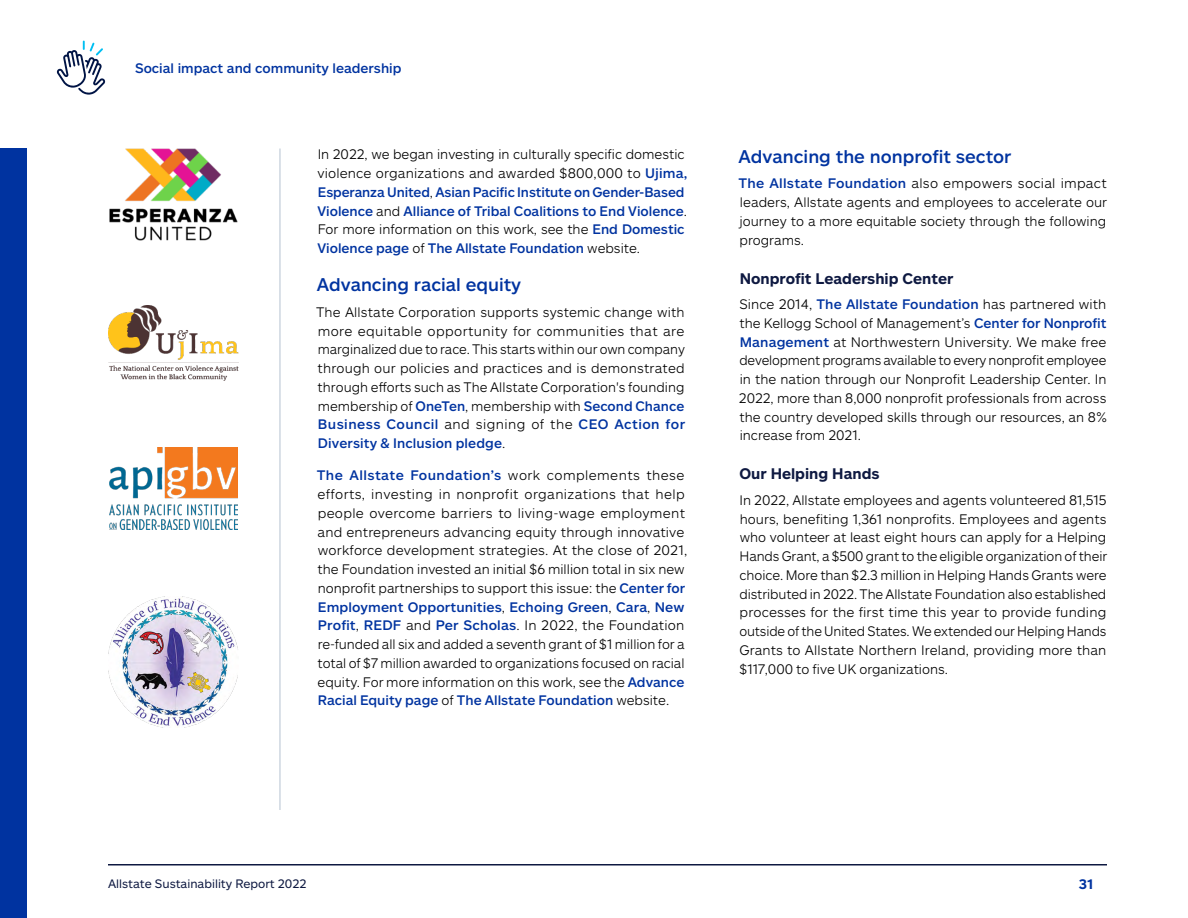
<style>
.page{position:relative;width:1188px;height:918px;background:#fff}
.page>*{position:absolute;margin:0;border:0;box-sizing:border-box;transform-origin:0 0}
.t1{font:500 18px "Allstate Sans";color:#0033a0}
.t2{font:700 15px "Allstate Sans";color:#0e1941}
.t3{font:300 13.5px/18.8px "Allstate Sans";color:#000;text-align:justify}
.t4{font:500 13.5px/18.8px "Allstate Sans";color:#0033a0}
.t5{font:700 13.5px "Allstate Sans";color:#0033a0}
.t6{font:12px "Allstate Sans";color:#0e1941}
.s1{font-weight:300;color:#000}
.s2{font-weight:500;color:#0033a0}
</style>
<div class="page">
<hr style="left:108px;top:864px;width:999px;height:2px;background:#0e1941">
<div style="left:0;top:148px;width:27px;height:770px;background:#0033a0"></div>
<hr style="left:279px;top:148px;width:2px;height:662px;background:#ced7e0">
<img style="left:109px;top:148px;width:129px;height:93px">
<img style="left:109px;top:306px;width:130px;height:75px">
<svg style="left:57px;top:41px;width:48px;height:54px"></svg>
<img style="left:109px;top:447px;width:129px;height:83px">
<img style="left:108px;top:597px;width:130px;height:131px">
<p class="t4" style="left:135px;top:58px;width:268px">Social impact and community leadership</p>
<p class="t4" style="left:317px;top:145px;width:371px"><span class="s1">In 2022, we began investing in culturally specific domestic violence organizations and awarded $800,000 to</span> Ujima, Esperanza United<span class="s1">,</span> Asian Pacific Institute on Gender-Based Violence <span class="s1">and</span> Alliance of Tribal Coalitions to End Violence<span class="s1">.<br>For more information on this work, see the</span> End Domestic Violence page <span class="s1">of</span> The Allstate Foundation <span class="s1">website.</span></p>
<h3 class="t1" style="left:317px;top:273px;width:206px">Advancing racial equity</h3>
<p class="t3" style="left:316px;top:302px;width:371px">The Allstate Corporation supports systemic change with more equitable opportunity for communities that are marginalized due to race. This starts within our own company through our policies and practices and is demonstrated through efforts such as The Allstate Corporation's founding membership of <span class="s2">OneTen</span>, membership with <span class="s2">Second Chance Business Council</span> and signing of the <span class="s2">CEO Action for Diversity &amp; Inclusion pledge</span>.</p>
<p class="t3" style="left:317px;top:466px;width:372px;text-align:left"><span class="s2">The Allstate Foundation’s</span> work complements these efforts, investing in nonprofit organizations that help people overcome barriers to living-wage employment and entrepreneurs advancing equity through innovative workforce development strategies. At the close of 2021, the Foundation invested an initial $6 million total in six new nonprofit partnerships to support this issue: the <span class="s2">Center for Employment Opportunities</span>, <span class="s2">Echoing Green</span>, <span class="s2">Cara</span>, <span class="s2">New Profit</span>, <span class="s2">REDF</span> and <span class="s2">Per Scholas</span>. In 2022, the Foundation re-funded all six and added a seventh grant of $1 million for a total of $7 million awarded to organizations focused on racial equity. For more information on this work, see the <span class="s2">Advance Racial Equity page</span> of <span class="s2">The Allstate Foundation</span> website.</p>
<h3 class="t1" style="left:739px;top:145px;width:274px">Advancing the nonprofit sector</h3>
<p class="t3" style="left:739px;top:174px;width:370px"><span class="s2">The Allstate Foundation</span> also empowers social impact leaders, Allstate agents and employees to accelerate our journey to a more equitable society through the following programs.</p>
<h4 class="t2" style="left:740px;top:269px;width:215px">Nonprofit Leadership Center</h4>
<p class="t3" style="left:739px;top:294px;width:370px">Since 2014, <span class="s2">The Allstate Foundation</span> has partnered with the Kellogg School of Management’s <span class="s2">Center for Nonprofit Management</span> at Northwestern University. We make free development programs available to every nonprofit employee in the nation through our Nonprofit Leadership Center. In 2022, more than 8,000 nonprofit professionals from across the country developed skills through our resources, an 8% increase from 2021.</p>
<h4 class="t2" style="left:739px;top:464px;width:142px">Our Helping Hands</h4>
<p class="t3" style="left:739px;top:490px;width:369px">In 2022, Allstate employees and agents volunteered 81,515 hours, benefiting 1,361 nonprofits. Employees and agents who volunteer at least eight hours can apply for a Helping Hands Grant, a $500 grant to the eligible organization of their choice. More than $2.3 million in Helping Hands Grants were distributed in 2022. The Allstate Foundation also established processes for the first time this year to provide funding outside of the United States. We extended our Helping Hands Grants to Allstate Northern Ireland, providing more than $117,000 to five UK organizations.</p>
<p class="t6" style="left:108px;top:876px;width:200px">Allstate Sustainability Report 2022</p>
<p class="t5" style="left:1079px;top:875px;width:16px">31</p>
</div>
